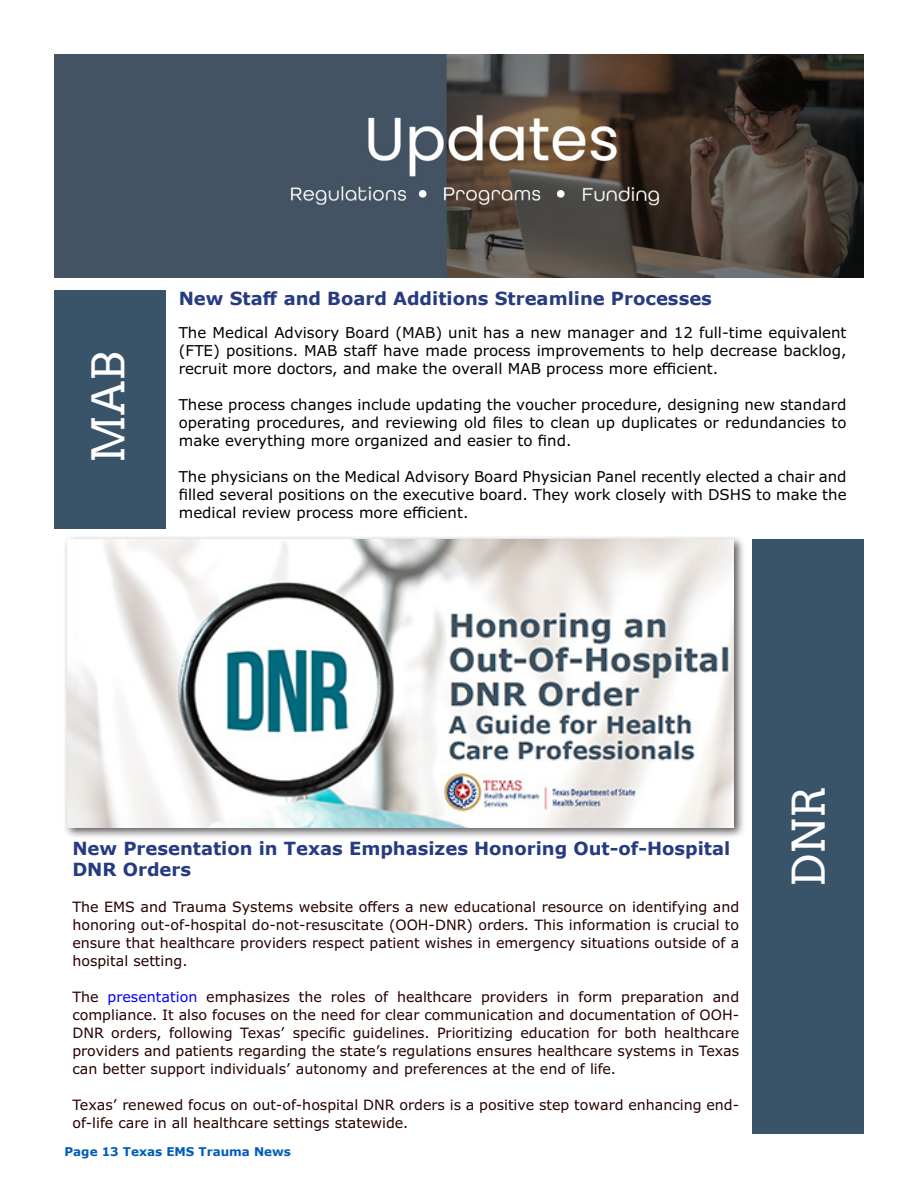
<style>
.page{position:relative;width:918px;height:1188px;background:#fff}
.page>*{position:absolute;margin:0;border:0;box-sizing:border-box;transform-origin:0 0}
.t1{font:45px "Arvo";color:#fff}
.t2{font:700 18px/21px "Verdana";color:#263b80}
.t3{font:15px/18px "Verdana Pro";color:#000;text-align:justify}
.t4{font:14.25px/18px "Verdana Pro";color:#260100;text-align:justify}
.t5{font:700 12px "Verdana";color:#005cb9}
.s1{color:#00f}
</style>
<div class="page">
<img style="left:54px;top:54px;width:810px;height:224px">
<div style="left:54px;top:291px;width:111px;height:238px;background:#395369"></div>
<div style="left:753px;top:540px;width:111px;height:594px;background:#395369"></div>
<div style="left:63px;top:535px;width:682px;height:304px;background:#231f20;opacity:.75"></div>
<img style="left:68px;top:539px;width:665px;height:288px">
<p class="t1" style="left:81px;top:463px;width:113px;rotate:-90deg">MAB</p>
<p class="t2" style="left:179px;top:288px;width:535px">New Staff and Board Additions Streamline Processes</p>
<p class="t3" style="left:179px;top:324px;width:669px">The Medical Advisory Board (MAB) unit has a new manager and 12 full-time equivalent (FTE) positions. MAB staff have made process improvements to help decrease backlog, recruit more doctors, and make the overall MAB process more efficient.</p>
<p class="t3" style="left:179px;top:396px;width:669px">These process changes include updating the voucher procedure, designing new standard operating procedures, and reviewing old files to clean up duplicates or redundancies to make everything more organized and easier to find.</p>
<p class="t3" style="left:179px;top:468px;width:669px">The physicians on the Medical Advisory Board Physician Panel recently elected a chair and filled several positions on the executive board. They work closely with DSHS to make the medical review process more efficient.</p>
<p class="t2" style="left:72px;top:838px;width:659px">New Presentation in Texas Emphasizes Honoring Out-of-Hospital<br>DNR Orders</p>
<p class="t4" style="left:72px;top:898px;width:668px">The EMS and Trauma Systems website offers a new educational resource on identifying and honoring out-of-hospital do-not-resuscitate (OOH-DNR) orders. This information is crucial to ensure that healthcare providers respect patient wishes in emergency situations outside of a hospital setting.</p>
<p class="t4" style="left:72px;top:988px;width:668px">The <span class="s1">presentation</span> emphasizes the roles of healthcare providers in form preparation and compliance. It also focuses on the need for clear communication and documentation of OOH-DNR orders, following Texas’ specific guidelines. Prioritizing education for both healthcare providers and patients regarding the state’s regulations ensures healthcare systems in Texas can better support individuals’ autonomy and preferences at the end of life.</p>
<p class="t4" style="left:72px;top:1096px;width:668px">Texas’ renewed focus on out-of-hospital DNR orders is a positive step toward enhancing end&shy;of-life care in all healthcare settings statewide.</p>
<p class="t5" style="left:64px;top:1143px;width:228px">Page 13 Texas EMS Trauma News</p>
<p class="t1" style="left:781px;top:887px;width:102px;rotate:-90deg">DNR</p>
</div>
